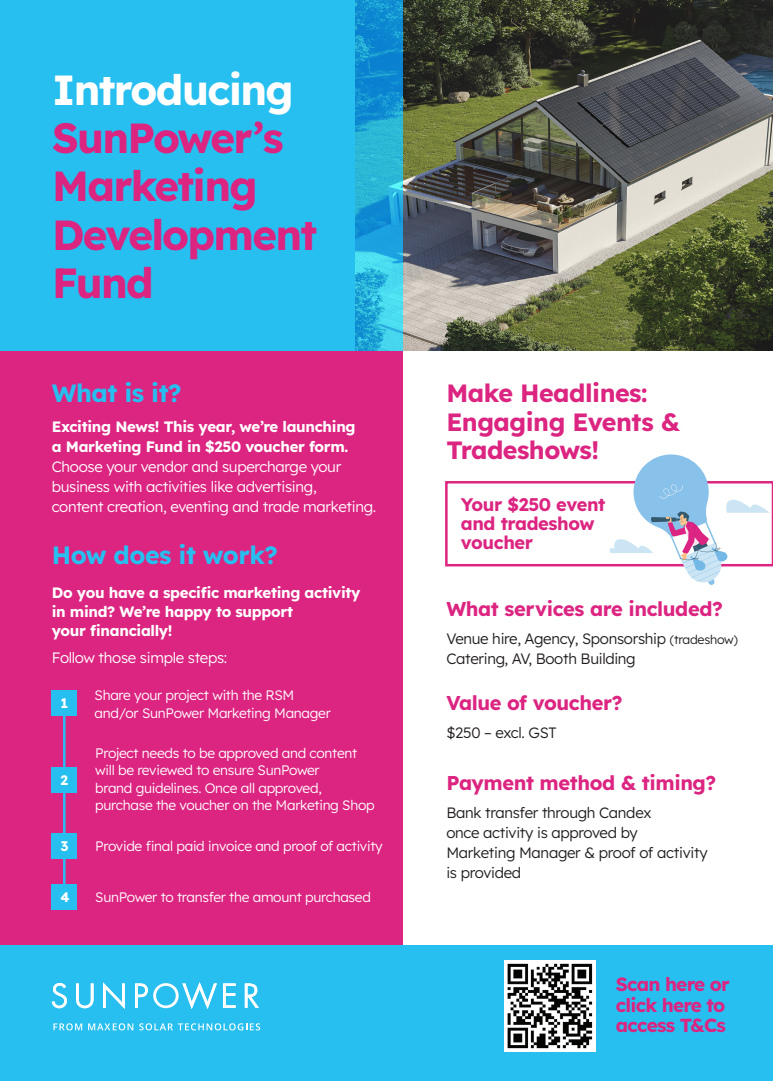
<style>
.page{position:relative;width:773px;height:1081px;background:#fff}
.page>*{position:absolute;margin:0;border:0;box-sizing:border-box;transform-origin:0 0}
.t1{font:700 42px/48.2px "Lexend Deca";letter-spacing:-.04em;color:#dc2481}
.t2{font:700 42px "Lexend Deca";letter-spacing:-.04em;color:#fff}
.t3{font:700 25px/28.8px "Lexend Deca";letter-spacing:-.02em;color:#dc2481}
.t4{font:700 25px "Lexend Deca";letter-spacing:-.02em;color:#27bff0}
.t5{font:700 20px "Lexend Deca";letter-spacing:-.02em;color:#dc2481}
.t6{font:700 18.88px/20.4px "Lexend Deca";letter-spacing:-.04em;color:#dc2481}
.t7{font:700 18.25px/19.1px "Lexend Deca";letter-spacing:-.02em;color:#dc2481}
.t8{font:300 15px/20px "Lexend Deca";letter-spacing:-.02em;color:#231f20}
.t9{font:700 15px/18.8px "Lexend Deca";letter-spacing:-.02em;color:#fff}
.t10{font:300 15px/20px "Lexend Deca";letter-spacing:-.02em;color:#fff}
.t11{font:300 13.75px/17.5px "Lexend Deca";letter-spacing:-.02em;color:#fff}
.t12{font:700 13.75px "Lexend Deca";color:#fff}
.s1{font-size:12.5px}
</style>
<div class="page">
<div style="left:0;top:319px;width:402px;height:643px;background:#dc2481"></div>
<img style="left:402px;top:0;width:370px;height:350px">
<svg style="left:354px;top:0;width:48px;height:350px"></svg>
<div style="left:0;top:0;width:354px;height:350px;background:#27bff0"></div>
<hr style="left:63px;top:703px;width:3px;height:198px;background:#27bff0">
<div style="left:52px;top:690px;width:25px;height:25px;background:#27bff0"></div>
<div style="left:52px;top:767px;width:25px;height:25px;background:#27bff0"></div>
<div style="left:52px;top:833px;width:25px;height:25px;background:#27bff0"></div>
<div style="left:52px;top:884px;width:25px;height:25px;background:#27bff0"></div>
<svg style="left:445px;top:454px;width:327px;height:131px"></svg>
<div style="left:0;top:945px;width:772px;height:136px;background:#27bff0"></div>
<img style="left:504px;top:960px;width:91px;height:91px">
<svg style="left:53px;top:1023px;width:29px;height:7px"></svg>
<svg style="left:88px;top:1023px;width:45px;height:7px"></svg>
<svg style="left:139px;top:1023px;width:121px;height:7px"></svg>
<svg style="left:52px;top:983px;width:15px;height:25px"></svg>
<svg style="left:76px;top:983px;width:17px;height:25px"></svg>
<svg style="left:103px;top:982px;width:22px;height:27px"></svg>
<svg style="left:223px;top:983px;width:12px;height:25px"></svg>
<svg style="left:245px;top:983px;width:14px;height:25px"></svg>
<svg style="left:135px;top:982px;width:82px;height:27px"></svg>
<h1 class="t2" style="left:52px;top:63px;width:243px">Introducing</h1>
<h1 class="t1" style="left:52px;top:113px;width:266px">SunPower’s<br>Marketing<br>Development<br>Fund</h1>
<h2 class="t4" style="left:52px;top:377px;width:131px">What is it?</h2>
<h2 class="t3" style="left:446px;top:378px;width:235px">Make Headlines:<br>Engaging Events &amp;<br>Tradeshows!</h2>
<p class="t9" style="left:52px;top:416px;width:305px;line-height:20px">Exciting News! This year, we’re launching a Marketing Fund in $250 voucher form.</p>
<p class="t10" style="left:52px;top:456px;width:326px">Choose your vendor and supercharge your business with activities like advertising,<br>content creation, eventing and trade marketing.</p>
<h3 class="t7" style="left:460px;top:494px;width:146px">Your $250 event and tradeshow voucher</h3>
<h2 class="t4" style="left:52px;top:539px;width:228px">How does it work?</h2>
<p class="t9" style="left:52px;top:583px;width:310px">Do you have a specific marketing activity in mind? We’re happy to support<br>your financially!</p>
<p class="t10" style="left:52px;top:647px;width:177px">Follow those simple steps:</p>
<p class="t12" style="left:61px;top:694px;width:9px">1</p>
<p class="t11" style="left:95px;top:686px;width:238px">Share your project with the RSM and/or SunPower Marketing Manager</p>
<p class="t12" style="left:61px;top:771px;width:9px">2</p>
<p class="t11" style="left:95px;top:743px;width:281px">Project needs to be approved and content will be reviewed to ensure SunPower<br>brand guidelines. Once all approved, purchase the voucher on the Marketing Shop</p>
<p class="t12" style="left:61px;top:837px;width:10px">3</p>
<p class="t11" style="left:95px;top:837px;width:289px">Provide final paid invoice and proof of activity</p>
<p class="t12" style="left:61px;top:888px;width:11px">4</p>
<p class="t11" style="left:95px;top:888px;width:277px">SunPower to transfer the amount purchased</p>
<h3 class="t5" style="left:446px;top:596px;width:278px">What services are included?</h3>
<p class="t8" style="left:446px;top:628px;width:293px">Venue hire, Agency , Sponsorship <span class="s1">(tradeshow)<br></span>Catering , AV , Booth Building</p>
<h3 class="t5" style="left:446px;top:690px;width:178px">Value of voucher?</h3>
<p class="t8" style="left:446px;top:722px;width:112px">$250 – excl. GST</p>
<h3 class="t5" style="left:446px;top:770px;width:271px">Payment method &amp; timing?</h3>
<p class="t8" style="left:446px;top:802px;width:263px">Bank transfer through Candex<br>once activity is approved by<br>Marketing Manager &amp; proof of activity is provided</p>
<h3 class="t6" style="left:615px;top:974px;width:115px">Scan here or click here to access T&amp;Cs</h3>
</div>
